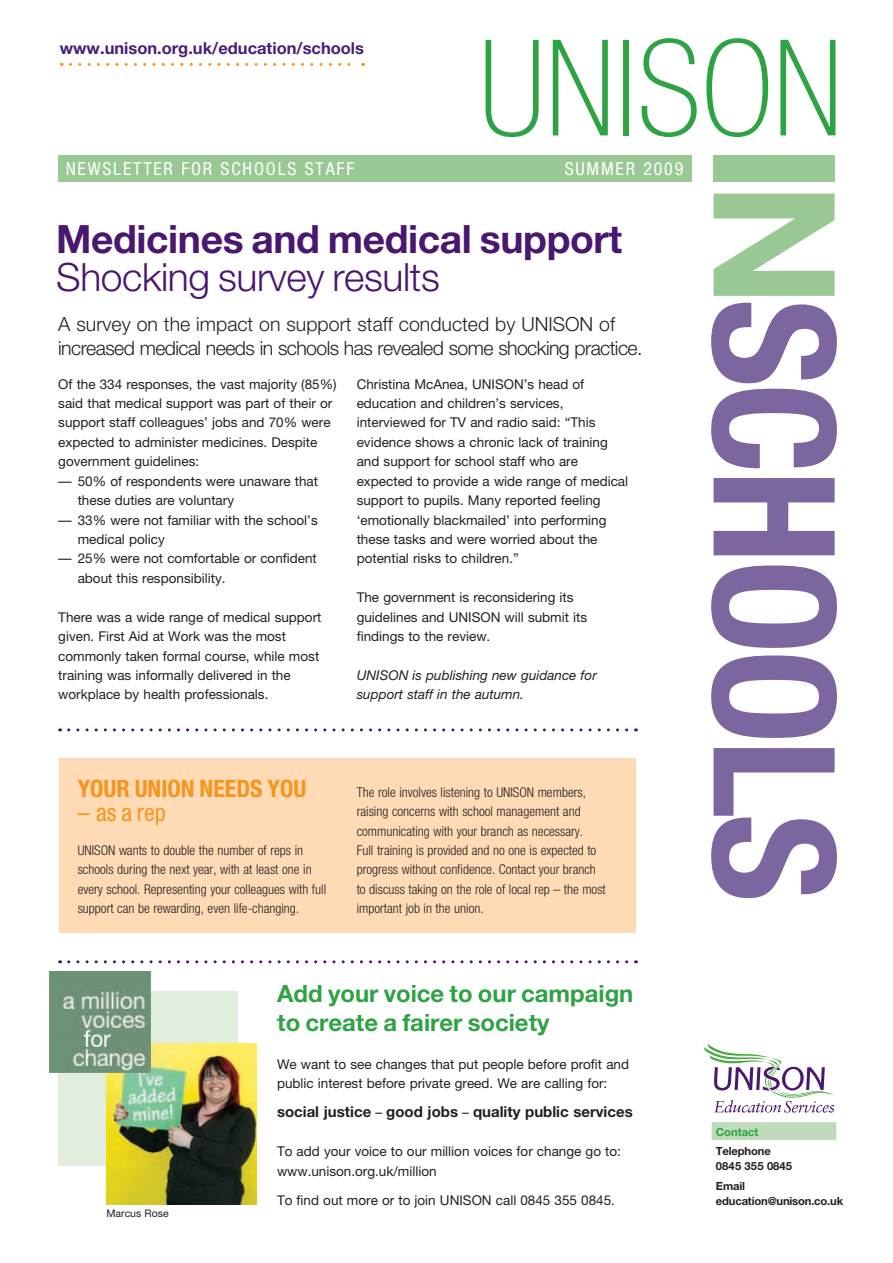
<style>
.page{position:relative;width:893px;height:1263px;background:#fff}
.page>*{position:absolute;margin:0;border:0;box-sizing:border-box;transform-origin:0 0}
.t1{font:700 condensed 169.5px "Helvetica Neue";letter-spacing:-.025em;color:#7b66a0}
.t2{font:100 condensed 133.8px "Helvetica Neue";color:#2ea343}
.t3{font:700 39px "Helvetica Neue";letter-spacing:-.01em;color:#49176d}
.t4{font:300 39px "Helvetica Neue";letter-spacing:-.01em;color:#49176d}
.t5{font:700 condensed 24px "Helvetica Neue";color:#f7941d}
.t6{font:condensed 24px "Helvetica Neue";color:#f7941d}
.t7{font:700 23.85px/29.1px "Helvetica Neue";color:#2ea343}
.t8{font:300 19.5px/24.3px "Helvetica Neue";letter-spacing:-.03em;color:#231f20}
.t9{font:condensed 18px "Helvetica Neue";letter-spacing:.1em;color:#fff}
.t10{font:700 16.5px "Helvetica Neue";color:#461f77}
.t11{font:700 15px "Helvetica Neue";color:#231f20}
.t12{font:13.5px/19.5px "Helvetica Neue";color:#231f20}
.t13{font:300 condensed 13.5px/19.5px "Helvetica Neue";color:#231f20}
.t14{font:italic 13.5px/19.5px "Helvetica Neue";color:#231f20}
.t15{font:700 11.25px/15px "Helvetica Neue";letter-spacing:-.015em;color:#231f20}
.t16{font:700 11.25px "Helvetica Neue";color:#2ea343}
.t17{font:10.5px "Helvetica Neue";color:#231f20}
.s1{font-weight:400;font-size:13.5px}
.s2{font-stretch:normal;color:#9ac894}
</style>
<div class="page">
<div style="left:58px;top:991px;width:180px;height:175px;background:#e2eedd"></div>
<div style="left:59px;top:758px;width:577px;height:175px;background:#fedbb5"></div>
<div style="left:58px;top:155px;width:634px;height:27px;background:#9ac894"></div>
<svg style="left:703px;top:1043px;width:131px;height:69px"></svg>
<div style="left:712px;top:1122px;width:124px;height:18px;background:#bfdbbb"></div>
<svg style="left:70px;top:63px;width:294px;height:3px"></svg>
<img style="left:107px;top:1043px;width:150px;height:161px">
<svg style="left:69px;top:960px;width:567px;height:3px"></svg>
<svg style="left:69px;top:728px;width:567px;height:3px"></svg>
<img style="left:49px;top:971px;width:102px;height:102px">
<p class="t10" style="left:60px;top:38px;width:306px">www.unison.org.uk/education/schools</p>
<h2 class="t2" style="left:479px;top:13px;width:366px">UNISON</h2>
<h3 class="t9" style="left:66px;top:158px;width:290px">NEWSLETTER FOR SCHOOLS STAFF</h3>
<h3 class="t9" style="left:565px;top:158px;width:120px">SUMMER 2009</h3>
<h3 class="t3" style="left:56px;top:215px;width:567px">Medicines and medical support</h3>
<h3 class="t4" style="left:56px;top:254px;width:385px">Shocking survey results</h3>
<h3 class="t8" style="left:58px;top:311px;width:586px">A survey on the impact on support staff conducted by UNISON of increased medical needs in schools has revealed some shocking practice.</h3>
<p class="t12" style="left:58px;top:374px;width:280px">Of the 334 responses, the vast majority (85%) said that medical support was part of their or support staff colleagues’ jobs and 70% were expected to administer medicines. Despite government guidelines:</p>
<p class="t12" style="left:78px;top:471px;width:242px;text-indent:-19px">— 50% of respondents were unaware that these duties are voluntary</p>
<p class="t12" style="left:78px;top:510px;width:242px;text-indent:-19px">— 33% were not familiar with the school’s medical policy</p>
<p class="t12" style="left:78px;top:549px;width:241px;text-indent:-19px">— 25% were not comfortable or confident about this responsibility.</p>
<p class="t12" style="left:58px;top:607px;width:265px">There was a wide range of medical support given. First Aid at Work was the most commonly taken formal course, while most training was informally delivered in the workplace by health professionals.</p>
<p class="t12" style="left:357px;top:374px;width:273px">Christina McAnea, UNISON’s head of education and children’s services, interviewed for TV and radio said: “This evidence shows a chronic lack of training and support for school staff who are expected to provide a wide range of medical support to pupils. Many reported feeling ‘emotionally blackmailed’ into performing these tasks and were worried about the potential risks to children.”</p>
<p class="t12" style="left:357px;top:587px;width:232px">The government is reconsidering its guidelines and UNISON will submit its findings to the review.</p>
<p class="t14" style="left:357px;top:665px;width:242px">UNISON is publishing new guidance for support staff in the autumn.</p>
<h3 class="t5" style="left:78px;top:773px;width:230px">YOUR UNION NEEDS YOU</h3>
<h3 class="t6" style="left:78px;top:798px;width:90px">– AS A REP</h3>
<p class="t13" style="left:78px;top:840px;width:250px">UNISON wants to double the number of reps in schools during the next year, with at least one in every school. Representing your colleagues with full support can be rewarding, even life-changing.</p>
<p class="t13" style="left:357px;top:782px;width:251px">The role involves listening to UNISON members, raising concerns with school management and communicating with your branch as necessary.<br>Full training is provided and no one is expected to progress without confidence. Contact your branch to discuss taking on the role of local rep – the most important job in the union.</p>
<p class="t17" style="left:106px;top:1207px;width:64px">Marcus Rose</p>
<h3 class="t7" style="left:277px;top:978px;width:358px">Add your voice to our campaign to create a fairer society</h3>
<p class="t12" style="left:277px;top:1054px;width:354px">We want to see changes that put people before profit and public interest before private greed. We are calling for:</p>
<p class="t11" style="left:277px;top:1102px;width:357px">social justice <span class="s1">–</span> good jobs <span class="s1">–</span> quality public services</p>
<p class="t12" style="left:277px;top:1141px;width:345px">To add your voice to our million voices for change go to: www.unison.org.uk/million</p>
<p class="t12" style="left:277px;top:1190px;width:340px">To find out more or to join UNISON call 0845 355 0845.</p>
<h1 class="t1" style="left:876px;top:144px;width:760px;rotate:90deg"><span class="s2">IN</span>SCHOOLS</h1>
<p class="t16" style="left:716px;top:1125px;width:44px">Contact</p>
<p class="t15" style="left:716px;top:1143px;width:78px">Telephone<br>0845 355 0845</p>
<p class="t15" style="left:716px;top:1178px;width:129px">Email education@unison.co.uk</p>
</div>
